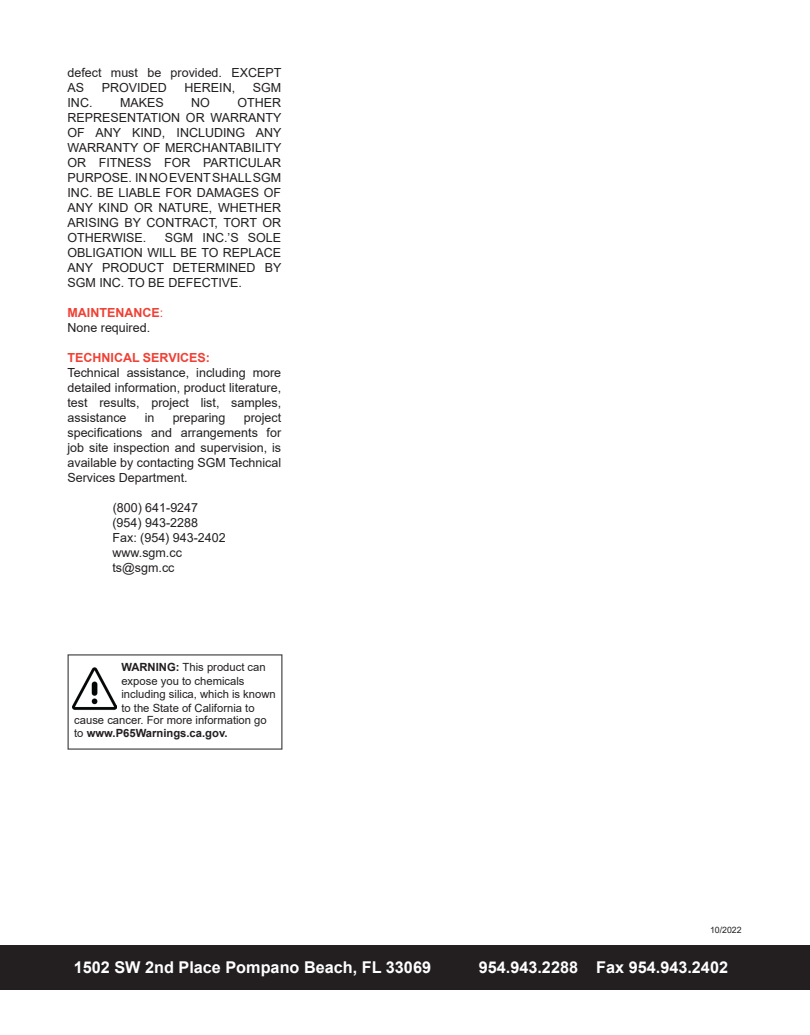
<style>
.page{position:relative;width:810px;height:1035px;background:#fff}
.page>*{position:absolute;margin:0;border:0;box-sizing:border-box;transform-origin:0 0}
.t1{font:700 16.25px "Arial";color:#fff}
.t2{font:12.5px/15px "Arial";color:#231f20;text-align:justify}
.t3{font:700 12.5px "Arial";color:#ef4135}
.t4{font:11.25px/13.5px "Arial";color:#231f20}
.t5{font:8.75px "Arial";color:#231f20}
.s1{font-weight:400}
.s2{font-weight:700}
</style>
<div class="page">
<div style="left:0;top:945px;width:810px;height:45px;background:#231f20"></div>
<img style="left:73px;top:667px;width:44px;height:43px">
<div style="left:68px;top:654px;width:214px;height:96px;border:1px solid #4d4d4f"></div>
<p class="t2" style="left:68px;top:65px;width:215px">defect must be provided. EXCEPT<br>AS</p>
<p class="t2" style="left:102px;top:80px;width:67px">PROVIDED</p>
<p class="t2" style="left:185px;top:80px;width:52px">HEREIN,</p>
<p class="t2" style="left:253px;top:80px;width:30px">SGM</p>
<p class="t2" style="left:68px;top:95px;width:215px;text-indent:170px">OTHER REPRESENTATION OR WARRANTY OF ANY KIND, INCLUDING ANY WARRANTY OF MERCHANTABILITY OR FITNESS FOR PARTICULAR PURPOSE. IN NO EVENT SHALL SGM INC. BE LIABLE FOR DAMAGES OF ANY KIND OR NATURE, WHETHER ARISING BY CONTRACT, TORT OR OTHERWISE.</p>
<p class="t2" style="left:68px;top:95px;width:26px">INC.</p>
<p class="t2" style="left:120px;top:95px;width:45px">MAKES</p>
<p class="t2" style="left:191px;top:95px;width:20px">NO</p>
<p class="t2" style="left:68px;top:230px;width:215px;text-indent:97px">SGM INC.’S SOLE OBLIGATION WILL BE TO REPLACE ANY PRODUCT DETERMINED BY SGM INC. TO BE DEFECTIVE.</p>
<p class="t3" style="left:68px;top:303px;width:97px">MAINTENANCE<span class="s1">:</span></p>
<p class="t2" style="left:68px;top:320px;width:84px">None required.</p>
<p class="t3" style="left:68px;top:348px;width:144px">TECHNICAL SERVICES:</p>
<p class="t2" style="left:68px;top:365px;width:215px">Technical assistance, including more detailed information, product literature, test results, project list, samples, assistance</p>
<p class="t2" style="left:68px;top:410px;width:215px;text-indent:176px">project specifications and arrangements for job site inspection and supervision, is available by contacting SGM Technical Services Department.</p>
<p class="t2" style="left:113px;top:500px;width:87px">(800) 641-9247</p>
<p class="t2" style="left:112px;top:515px;width:87px">(954) 943-2288</p>
<p class="t2" style="left:112px;top:530px;width:115px">Fax: (954) 943-2402</p>
<p class="t2" style="left:113px;top:545px;width:71px">www.sgm.cc</p>
<p class="t2" style="left:113px;top:560px;width:63px">ts@sgm.cc</p>
<p class="t2" style="left:145px;top:410px;width:11px">in</p>
<p class="t2" style="left:173px;top:410px;width:54px">preparing</p>
<p class="t4" style="left:121px;top:661px;width:156px"><span class="s2">WARNING:</span> This product can expose you to chemicals including silica, which is known to the State of California to</p>
<p class="t4" style="left:74px;top:713px;width:194px">cause cancer. For more information go to <span class="s2">www.P65Warnings.ca.gov.</span></p>
<p class="t5" style="left:710px;top:924px;width:33px">10/2022</p>
<p class="t1" style="left:74px;top:956px;width:359px">1502 SW 2nd Place Pompano Beach, FL 33069</p>
<p class="t1" style="left:479px;top:956px;width:251px">954.943.2288 Fax 954.943.2402</p>
</div>
